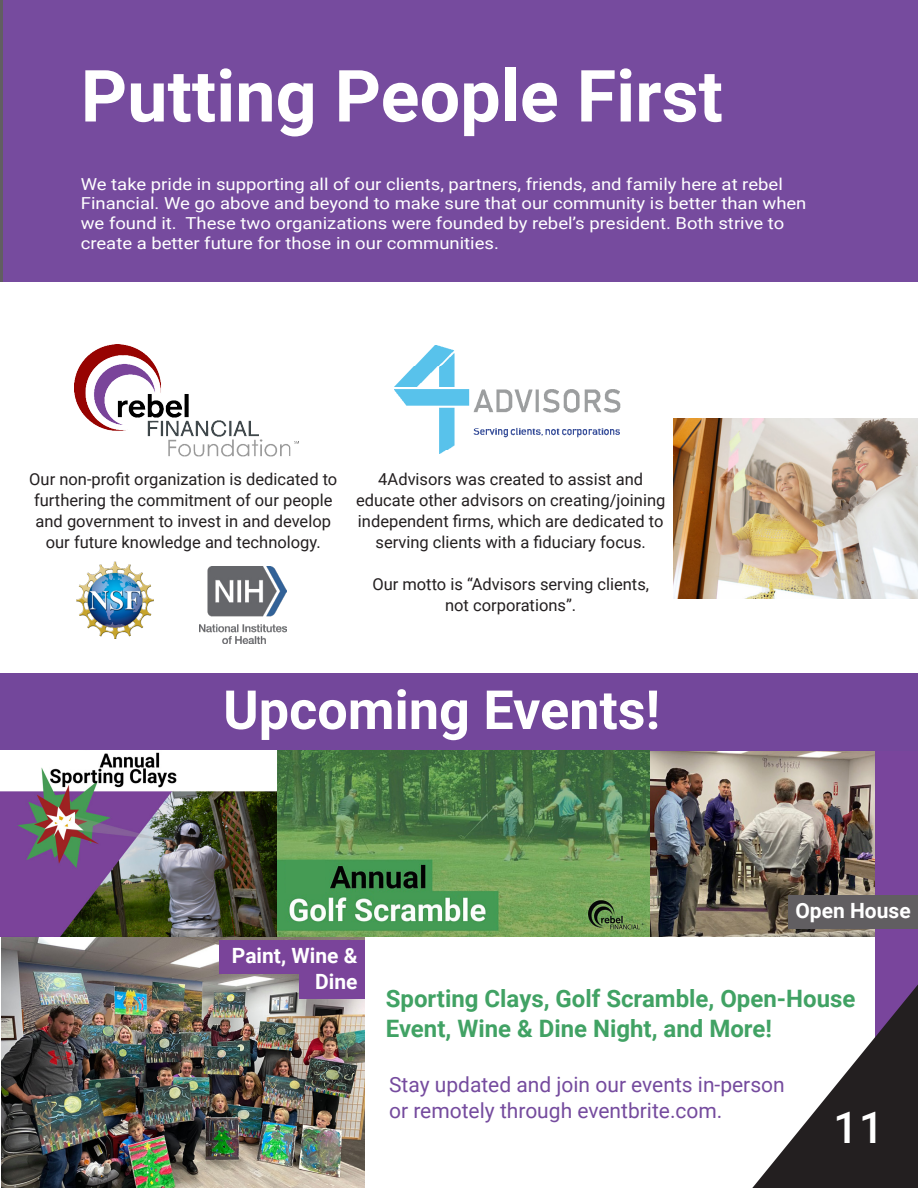
<style>
.page{position:relative;width:918px;height:1188px;background:#fff}
.page>*{position:absolute;margin:0;border:0;box-sizing:border-box;transform-origin:0 0}
.listing{font:700 72px "Roboto";color:#fff}
.listing-2{font:700 54px "Roboto";color:#fff}
.listing-3{font:500 43.5px "Roboto";color:#fff}
.listing-4{font:700 24px/30px "Roboto";color:#41a264}
.listing-5{font:21px "Roboto";color:#754b9e}
.listing-6{font:700 21px "Roboto";color:#fff}
.listing-7{font:16.5px/21px "Roboto";color:#231f20;text-align:center}
.t1{font:16.5px/19.8px "Roboto";color:#fff;scale:1.12 1}
</style>
<div class="page">
<img style="left:0;top:751px;width:875px;height:185px">
<div style="left:875px;top:736px;width:43px;height:324px;background:#79459c"></div>
<img style="left:1px;top:934px;width:364px;height:254px">
<div style="left:0;top:673px;width:918px;height:78px;background:#73479b"></div>
<img style="left:673px;top:419px;width:245px;height:179px">
<svg style="left:752px;top:984px;width:166px;height:204px"></svg>
<div style="left:0;top:0;width:918px;height:281px;background:#764b9e"></div>
<hr style="left:0;top:0;width:2px;height:281px;background:#615e61">
<img style="left:75px;top:345px;width:224px;height:112px">
<img style="left:76px;top:561px;width:78px;height:77px">
<img style="left:199px;top:567px;width:87px;height:77px">
<img style="left:395px;top:346px;width:226px;height:108px">
<div style="left:57px;top:752px;width:39px;height:17px;background:#fff"></div>
<div style="left:286px;top:861px;width:39px;height:33px;background:#459b54"></div>
<div style="left:788px;top:895px;width:130px;height:34px;background:#615e61"></div>
<div style="left:219px;top:940px;width:146px;height:34px;background:#7a449a"></div>
<div style="left:299px;top:974px;width:66px;height:25px;background:#7a449a"></div>
<div style="left:192px;top:756px;width:80px;height:29px;background:#fff"></div>
<p class="listing" style="left:81px;top:45px;width:644px">Putting People First</p>
<p class="t1" style="left:81px;top:173px;width:649px">We take pride in supporting all of our clients, partners, friends, and family here at rebel Financial. We go above and beyond to make sure that our community is better than when we found it. These two organizations were founded by rebel’s president. Both strive to create a better future for those in our communities.</p>
<p class="listing-7" style="left:29px;top:468px;width:310px">Our non-profit organization is dedicated to furthering the commitment of our people and government to invest in and develop our future knowledge and technology.</p>
<p class="listing-7" style="left:356px;top:468px;width:311px">4Advisors was created to assist and educate other advisors on creating/joining independent firms, which are dedicated to serving clients with a fiduciary focus.</p>
<p class="listing-7" style="left:372px;top:573px;width:278px">Our motto is “Advisors serving clients,</p>
<p class="listing-7" style="left:445px;top:594px;width:133px">not corporations”.</p>
<p class="listing-2" style="left:223px;top:672px;width:439px">Upcoming Events!</p>
<p class="listing-6" style="left:795px;top:896px;width:117px">Open House</p>
<p class="listing-6" style="left:232px;top:941px;width:127px">Paint, Wine &amp;</p>
<p class="listing-6" style="left:315px;top:966px;width:44px">Dine</p>
<p class="listing-4" style="left:386px;top:982px;width:471px">Sporting Clays, Golf Scramble, Open-House<br>Event, Wine &amp; Dine Night, and More!</p>
<p class="listing-5" style="left:389px;top:1070px;width:397px">Stay updated and join our events in-person</p>
<p class="listing-5" style="left:389px;top:1095px;width:335px">or remotely through eventbrite.com.</p>
<p class="listing-3" style="left:833px;top:1097px;width:52px">11</p>
</div>
